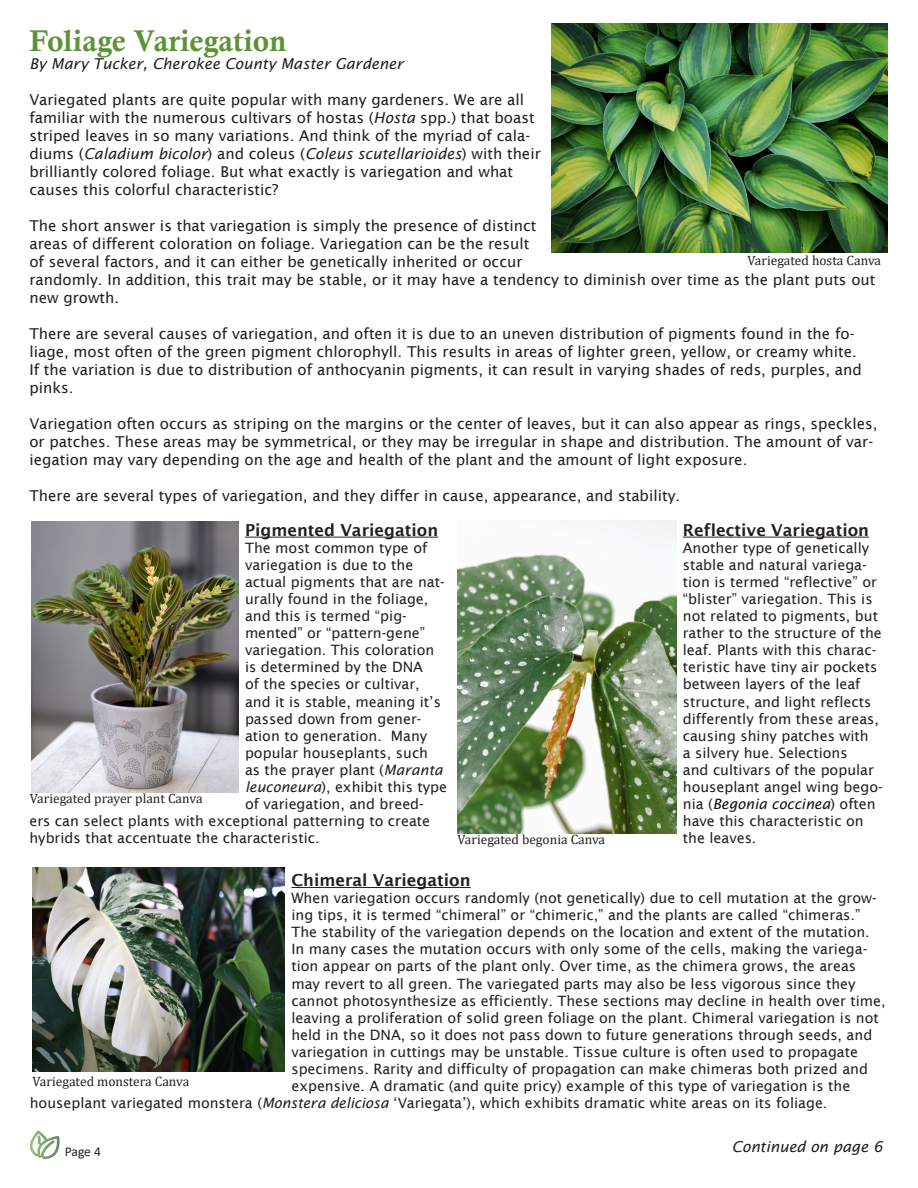
<style>
.page{position:relative;width:918px;height:1188px;background:#fff}
.page>*{position:absolute;margin:0;border:0;box-sizing:border-box;transform-origin:0 0}
.t1{font:30px "Calis MT Bol";color:#5c9336}
.t2{font:600 16.5px "Lucida Sans";color:#231f20}
.t3{font:15px/18px "Lucida Sans";color:#231f20}
.t4{font:italic 15px "Lucida Sans";color:#231f20}
.t5{font:14.25px/17.1px "Lucida Sans";color:#231f20}
.t6{font:13.5px "Cambria";color:#231f20}
.t7{font:13.5px "Calibri";color:#231f20}
.s1{font-style:italic}
.s2{font-style:italic;color:#111}
</style>
<div class="page">
<svg style="left:30px;top:1130px;width:30px;height:29px"></svg>
<hr style="left:245px;top:537px;width:193px;height:1px;background:#231f20">
<hr style="left:683px;top:537px;width:186px;height:1px;background:#231f20">
<hr style="left:291px;top:887px;width:180px;height:1px;background:#231f20">
<img style="left:33px;top:867px;width:252px;height:205px">
<img style="left:458px;top:520px;width:218px;height:314px">
<img style="left:31px;top:522px;width:207px;height:270px">
<img style="left:551px;top:23px;width:336px;height:230px">
<p class="t1" style="left:29px;top:24px;width:258px">Foliage Variegation</p>
<p class="t4" style="left:29px;top:55px;width:376px">By Mary Tucker, Cherokee County Master Gardener</p>
<p class="t3" style="left:29px;top:91px;width:513px">Variegated plants are quite popular with many gardeners. We are all familiar with the numerous cultivars of hostas (<span class="s1">Hosta</span> spp.) that boast striped leaves in so many variations. And think of the myriad of cala&shy;diums (<span class="s1">Caladium bicolor</span>) and coleus (<span class="s1">Coleus scutellarioides</span>) with their brilliantly colored foliage. But what exactly is variegation and what</p>
<p class="t3" style="left:29px;top:181px;width:251px">causes this colorful characteristic?</p>
<p class="t3" style="left:29px;top:217px;width:848px">The short answer is that variegation is simply the presence of distinct<br>areas of different coloration on foliage. Variegation can be the result<br>of several factors, and it can either be genetically inherited or occur<br>randomly. In addition, this trait may be stable, or it may have a tendency to diminish over time as the plant puts out new growth.</p>
<p class="t3" style="left:29px;top:325px;width:834px">There are several causes of variegation, and often it is due to an uneven distribution of pigments found in the fo&shy;liage, most often of the green pigment chlorophyll. This results in areas of lighter green, yellow, or creamy white.<br>If the variation is due to distribution of anthocyanin pigments, it can result in varying shades of reds, purples, and pinks.</p>
<p class="t3" style="left:29px;top:415px;width:850px">Variegation often occurs as striping on the margins or the center of leaves, but it can also appear as rings, speckles, or patches. These areas may be symmetrical, or they may be irregular in shape and distribution. The amount of var&shy;iegation may vary depending on the age and health of the plant and the amount of light exposure.</p>
<p class="t3" style="left:29px;top:487px;width:652px">There are several types of variegation, and they differ in cause, appearance, and stability.</p>
<p class="t2" style="left:245px;top:520px;width:195px">Pigmented Variegation</p>
<p class="t5" style="left:245px;top:539px;width:184px">The most common type of</p>
<p class="t5" style="left:245px;top:556px;width:170px">variegation is due to the</p>
<p class="t5" style="left:245px;top:573px;width:201px">actual pigments that are nat-</p>
<p class="t5" style="left:245px;top:590px;width:185px">urally found in the foliage,</p>
<p class="t5" style="left:245px;top:607px;width:163px">and this is termed “pig-</p>
<p class="t5" style="left:245px;top:624px;width:182px">mented” or “pattern-gene”</p>
<p class="t5" style="left:245px;top:642px;width:191px">variegation. This coloration</p>
<p class="t5" style="left:245px;top:659px;width:180px">is determined by the DNA</p>
<p class="t5" style="left:245px;top:676px;width:176px">of the species or cultivar,</p>
<p class="t5" style="left:245px;top:693px;width:198px">and it is stable, meaning it’s</p>
<p class="t5" style="left:245px;top:710px;width:178px">passed down from gener-</p>
<p class="t5" style="left:245px;top:727px;width:184px">ation to generation. Many</p>
<p class="t5" style="left:245px;top:744px;width:185px">popular houseplants, such</p>
<p class="t5" style="left:245px;top:761px;width:199px">as the prayer plant (<span class="s1">Maranta</span></p>
<p class="t5" style="left:245px;top:778px;width:204px"><span class="s1">leuconeura</span>), exhibit this type</p>
<p class="t5" style="left:245px;top:795px;width:180px">of variegation, and breed-</p>
<p class="t5" style="left:29px;top:813px;width:402px">ers can select plants with exceptional patterning to create</p>
<p class="t5" style="left:29px;top:830px;width:292px">hybrids that accentuate the characteristic.</p>
<p class="t6" style="left:747px;top:253px;width:135px">Variegated hosta Canva</p>
<p class="t2" style="left:683px;top:520px;width:188px">Reflective Variegation</p>
<p class="t5" style="left:683px;top:539px;width:201px">Another type of genetically stable and natural variega&shy;tion is termed “reflective” or “blister” variegation. This is not related to pigments, but rather to the structure of the leaf. Plants with this charac&shy;teristic have tiny air pockets between layers of the leaf structure, and light reflects differently from these areas, causing shiny patches with<br>a silvery hue. Selections<br>and cultivars of the popular houseplant angel wing bego&shy;nia (<span class="s2">Begonia coccinea</span>) often have this characteristic on the leaves.</p>
<p class="t6" style="left:30px;top:790px;width:174px">Variegated prayer plant Canva</p>
<p class="t6" style="left:458px;top:832px;width:149px">Variegated begonia Canva</p>
<p class="t2" style="left:291px;top:871px;width:181px">Chimeral Variegation</p>
<p class="t5" style="left:291px;top:889px;width:587px">When variegation occurs randomly (not genetically) due to cell mutation at the grow-</p>
<p class="t5" style="left:291px;top:906px;width:570px">ing tips, it is termed “chimeral” or “chimeric,” and the plants are called “chimeras.”</p>
<p class="t5" style="left:291px;top:924px;width:580px">The stability of the variegation depends on the location and extent of the mutation.</p>
<p class="t5" style="left:291px;top:941px;width:577px">In many cases the mutation occurs with only some of the cells, making the variega-</p>
<p class="t5" style="left:291px;top:958px;width:566px">tion appear on parts of the plant only. Over time, as the chimera grows, the areas</p>
<p class="t5" style="left:291px;top:975px;width:566px">may revert to all green. The variegated parts may also be less vigorous since they</p>
<p class="t5" style="left:291px;top:992px;width:596px">cannot photosynthesize as efficiently. These sections may decline in health over time,</p>
<p class="t5" style="left:291px;top:1009px;width:589px">leaving a proliferation of solid green foliage on the plant. Chimeral variegation is not</p>
<p class="t5" style="left:291px;top:1026px;width:582px">held in the DNA, so it does not pass down to future generations through seeds, and</p>
<p class="t5" style="left:291px;top:1043px;width:568px">variegation in cuttings may be unstable. Tissue culture is often used to propagate</p>
<p class="t5" style="left:291px;top:1060px;width:578px">specimens. Rarity and difficulty of propagation can make chimeras both prized and</p>
<p class="t5" style="left:291px;top:1077px;width:560px">expensive. A dramatic (and quite pricy) example of this type of variegation is the</p>
<p class="t5" style="left:30px;top:1095px;width:799px">houseplant variegated monstera (<span class="s1">Monstera deliciosa</span> ‘Variegata’), which exhibits dramatic white areas on its foliage.</p>
<p class="t6" style="left:33px;top:1073px;width:158px">Variegated monstera Canva</p>
<p class="t7" style="left:65px;top:1142px;width:38px">Page 4</p>
<p class="t4" style="left:732px;top:1139px;width:152px">Continued on page 6</p>
</div>
